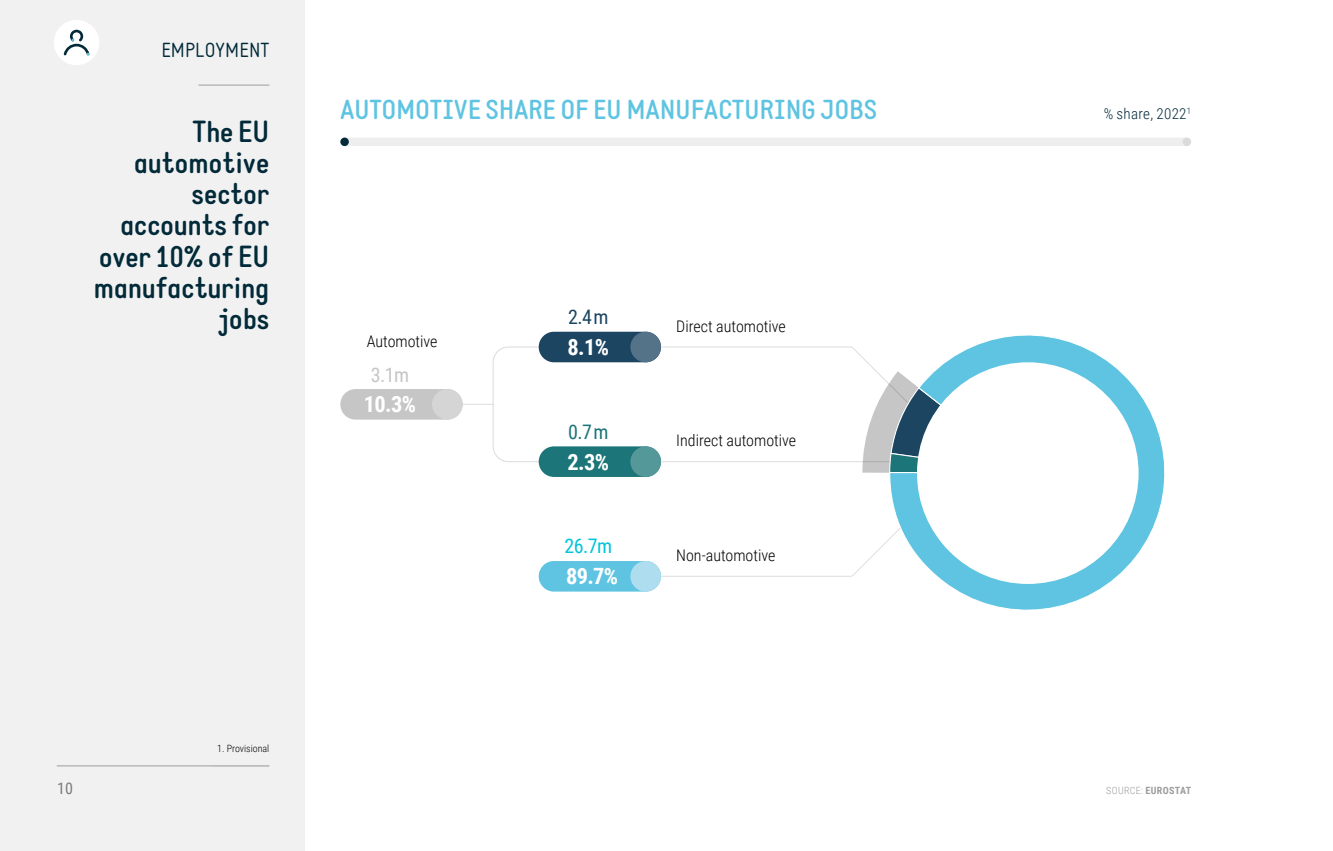
<style>
.page{position:relative;width:1333px;height:851px;background:#fff}
.page>*{position:absolute;margin:0;border:0;box-sizing:border-box;transform-origin:0 0}
.t1{font:700 30px/31.2px "Static";color:#022a39;text-align:right}
.t2{font:700 27px "Static";letter-spacing:.005em;color:#5fc4e1}
.t3{font:700 22.4px "Roboto Condensed";color:#fff}
.t4{font:20px "Static";letter-spacing:.005em;color:#022a39}
.t5{font:20px "Roboto Condensed";color:#00c4db}
.t6{font:20px "Roboto Condensed";color:#1c7578}
.t7{font:20px "Roboto Condensed";color:#1c4561}
.t8{font:20px "Roboto Condensed";color:#c6c6c6}
.t9{font:300 16px "Roboto Condensed";color:#000}
.t10{font:16px "Roboto Condensed";color:#7c7b7b}
.t11{font:300 15px "Roboto Condensed";letter-spacing:.02em;color:#022a39}
.t12{font:700 10px "Roboto Condensed";letter-spacing:.035em;color:#9d9d9c}
.t13{font:300 10px "Roboto Condensed";color:#000}
.s1{font-weight:300}
</style>
<div class="page">
<div style="left:0;top:0;width:305px;height:850px;background:#f1f1f1"></div>
<div style="left:344px;top:137px;width:842px;height:9px;background:#eee"></div>
<div style="left:1182px;top:137px;width:9px;height:9px;background:#dadada;border-radius:50%"></div>
<div style="left:340px;top:137px;width:9px;height:9px;background:#022a39;border-radius:50%"></div>
<hr style="left:198px;top:85px;width:71px;height:1px;background:#9d9d9c">
<hr style="left:57px;top:765px;width:212px;height:1px;background:#9d9d9c">
<div style="left:54px;top:20px;width:45px;height:45px;background:#fff;border-radius:50%"></div>
<svg style="left:64px;top:30px;width:25px;height:25px"></svg>
<svg style="left:492px;top:346px;width:97px;height:116px"></svg>
<svg style="left:660px;top:540px;width:228px;height:37px"></svg>
<div style="left:538px;top:446px;width:123px;height:31px;background:#1c7578;border-radius:15px"></div>
<div style="left:630px;top:446px;width:31px;height:31px;background:#55989a;border-radius:50%"></div>
<div style="left:538px;top:561px;width:123px;height:30px;background:#5fc4e1;border-radius:15px"></div>
<div style="left:630px;top:561px;width:31px;height:30px;background:#adddef;border-radius:50%"></div>
<div style="left:538px;top:331px;width:123px;height:31px;background:#1c4561;border-radius:15px"></div>
<div style="left:630px;top:331px;width:31px;height:31px;background:#557388;border-radius:50%"></div>
<div style="left:340px;top:389px;width:122px;height:30px;background:#c6c6c6;border-radius:15px"></div>
<div style="left:432px;top:389px;width:30px;height:30px;background:#d5d5d5;border-radius:50%"></div>
<hr style="left:462px;top:404px;width:31px;height:1px;background:#dedede">
<svg style="left:660px;top:346px;width:228px;height:127px"></svg>
<svg style="left:888px;top:335px;width:277px;height:275px"></svg>
<div style="left:916px;top:362px;width:222px;height:222px;background:#fff;border-radius:50%"></div>
<p class="t4" style="left:161px;top:38px;width:110px">EMPLOYMENT</p>
<p class="t1" style="left:94px;top:116px;width:177px">The EU automotive sector accounts for over 10% of EU manufacturing jobs</p>
<p class="t10" style="left:57px;top:777px;width:18px">10</p>
<p class="t13" style="left:217px;top:741px;width:54px">1. Provisional</p>
<p class="t2" style="left:340px;top:93px;width:538px">AUTOMOTIVE SHARE OF EU MANUFACTURING JOBS</p>
<p class="t11" style="left:1103px;top:103px;width:89px">% share, 2022<sup>1</sup></p>
<p class="t9" style="left:367px;top:330px;width:72px">Automotive</p>
<p class="t8" style="left:371px;top:360px;width:40px">3.1m</p>
<p class="t3" style="left:364px;top:388px;width:54px">10.3%</p>
<p class="t7" style="left:568px;top:303px;width:42px">2.4 m</p>
<p class="t3" style="left:567px;top:331px;width:43px">8.1%</p>
<p class="t6" style="left:568px;top:417px;width:42px">0.7 m</p>
<p class="t3" style="left:567px;top:446px;width:43px">2.3%</p>
<p class="t5" style="left:564px;top:532px;width:49px">26.7m</p>
<p class="t3" style="left:566px;top:560px;width:54px">89.7%</p>
<p class="t9" style="left:676px;top:315px;width:111px">Direct automotive</p>
<p class="t9" style="left:676px;top:429px;width:121px">Indirect automotive</p>
<p class="t9" style="left:676px;top:544px;width:101px">Non-automotive</p>
<p class="t12" style="left:1106px;top:783px;width:86px"><span class="s1">SOURCE:</span> EUROSTAT</p>
</div>
